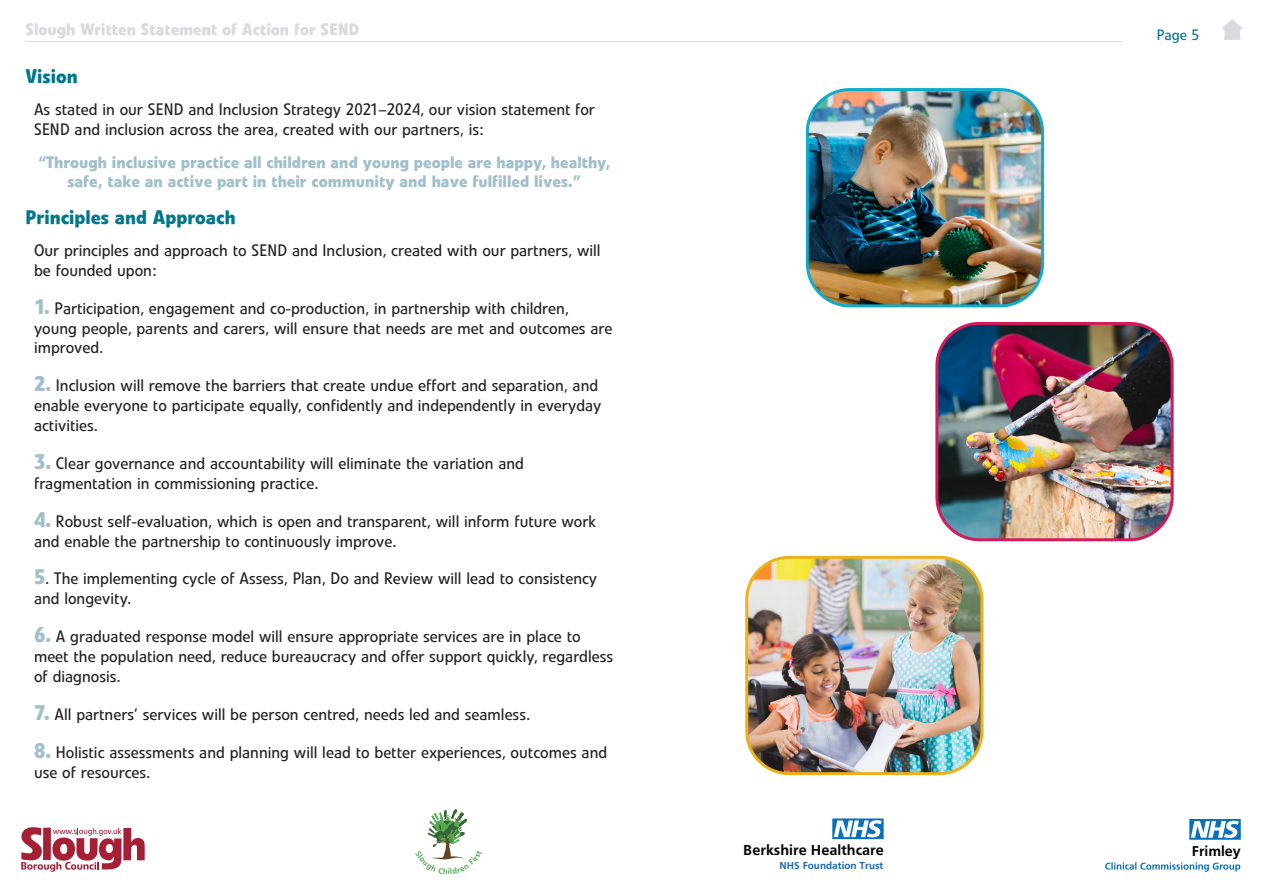
<style>
.page{position:relative;width:1263px;height:893px;background:#fff}
.page>*{position:absolute;margin:0;border:0;box-sizing:border-box;transform-origin:0 0}
.Heading{font:700 19.5px "Evo BQ";color:#00778c}
.Body{font:16.5px/19.8px "Evo BQ";color:#231f20}
.Body-2{font:700 16.5px/19.8px "Evo BQ";color:#a1bfcb;text-align:center}
.t1{font:700 16.5px "Evo BQ";color:#d9d9de}
.t2{font:700 15px "Frutiger";color:#000001}
.t3{font:15px "Evo BQ";color:#00778c}
.t4{font:700 14.85px "Frutiger";color:#000001}
.t5{font:700 10.5px "Frutiger";color:#1b67b2}
.s1{font-weight:700;font-size:21px;color:#a1bfcb}
</style>
<div class="page">
<svg style="left:1105px;top:862px;width:135px;height:10px"></svg>
<svg style="left:1189px;top:819px;width:52px;height:21px"></svg>
<svg style="left:21px;top:827px;width:124px;height:45px"></svg>
<hr style="left:26px;top:41px;width:1097px;height:1px;background:#d9d9de">
<svg style="left:832px;top:818px;width:52px;height:21px"></svg>
<svg style="left:1222px;top:19px;width:20px;height:21px"></svg>
<img style="left:807px;top:92px;width:235px;height:214px">
<div style="left:806px;top:88px;width:238px;height:219px;border:3px solid #0eabcb;border-radius:43px"></div>
<img style="left:749px;top:557px;width:233px;height:217px">
<div style="left:745px;top:556px;width:238px;height:219px;border:3px solid #ecb21b;border-radius:43px"></div>
<img style="left:939px;top:323px;width:233px;height:217px">
<div style="left:935px;top:322px;width:238px;height:219px;border:3px solid #d31b5c;border-radius:43px"></div>
<svg style="left:427px;top:809px;width:41px;height:51px"></svg>
<p class="t1" style="left:26px;top:19px;width:335px">Slough Written Statement of Action for SEND</p>
<p class="t3" style="left:1157px;top:26px;width:44px">Page 5</p>
<p class="Heading" style="left:26px;top:64px;width:54px">Vision</p>
<p class="Body" style="left:34px;top:100px;width:562px">As stated in our SEND and Inclusion Strategy 2021–2024, our vision statement for<br>SEND and inclusion across the area, created with our partners, is:</p>
<p class="Body-2" style="left:38px;top:152px;width:574px">“Through inclusive practice all children and young people are happy, healthy, safe, take an active part in their community and have fulfilled lives.”</p>
<p class="Heading" style="left:26px;top:205px;width:212px">Principles and Approach</p>
<p class="Body" style="left:34px;top:241px;width:568px">Our principles and approach to SEND and Inclusion, created with our partners, will be founded upon:</p>
<p class="Body" style="left:34px;top:298px;width:580px"><span class="s1">1.</span> Participation, engagement and co-production, in partnership with children, young people, parents and carers, will ensure that needs are met and outcomes are improved.</p>
<p class="Body" style="left:34px;top:376px;width:569px"><span class="s1">2.</span> Inclusion will remove the barriers that create undue effort and separation, and enable everyone to participate equally, confidently and independently in everyday activities.</p>
<p class="Body" style="left:34px;top:453px;width:491px"><span class="s1">3.</span> Clear governance and accountability will eliminate the variation and fragmentation in commissioning practice.</p>
<p class="Body" style="left:34px;top:511px;width:564px"><span class="s1">4.</span> Robust self-evaluation, which is open and transparent, will inform future work and enable the partnership to continuously improve.</p>
<p class="Body" style="left:34px;top:569px;width:565px"><span class="s1">5</span>. The implementing cycle of Assess, Plan, Do and Review will lead to consistency and longevity.</p>
<p class="Body" style="left:34px;top:627px;width:581px"><span class="s1">6.</span> A graduated response model will ensure appropriate services are in place to meet the population need, reduce bureaucracy and offer support quickly, regardless of diagnosis.</p>
<p class="Body" style="left:34px;top:704px;width:497px"><span class="s1">7.</span> All partners’ services will be person centred, needs led and seamless.</p>
<p class="Body" style="left:34px;top:742px;width:575px"><span class="s1">8.</span> Holistic assessments and planning will lead to better experiences, outcomes and use of resources.</p>
<p class="t2" style="left:743px;top:842px;width:142px">Berkshire Healthcare</p>
<p class="t5" style="left:779px;top:859px;width:105px">NHS Foundation Trust</p>
<p class="t4" style="left:1192px;top:842px;width:51px">Frimley</p>
</div>
